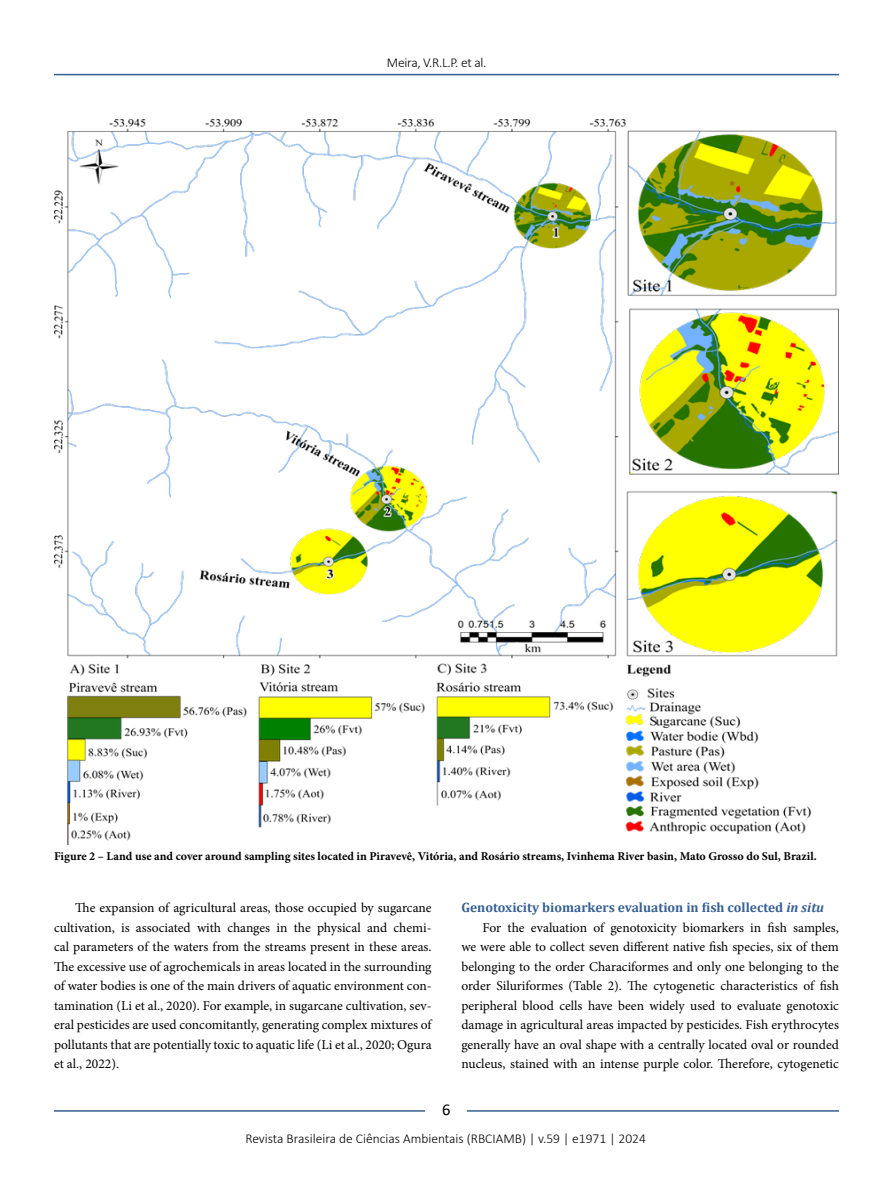
<style>
.page{position:relative;width:893px;height:1191px;background:#fff}
.page>*{position:absolute;margin:0;border:0;box-sizing:border-box;transform-origin:0 0}
.t1{font:16.5px "Calibri";color:#000}
.t2{font:13.5px/19.5px "Minion Pro";color:#000;text-align:justify}
.t3{font:300 13.5px "Calibri";color:#000}
.t4{font:700 13.5px "Cambria";color:#365f92}
.t5{font:300 13.5px "Calibri";letter-spacing:-.02em;color:#000}
.t6{font:700 12px "Minion Pro";color:#000}
.s1{font-style:italic}
</style>
<div class="page">
<hr style="left:54px;top:74px;width:785px;height:1px;background:#365f92">
<hr style="left:54px;top:1110px;width:785px;height:1px;background:#365f92">
<div style="left:426px;top:1096px;width:41px;height:26px;background:#fff"></div>
<img style="left:54px;top:119px;width:785px;height:725px">
<p class="t5" style="left:387px;top:54px;width:101px">Meira, V.R.L.P. et al.</p>
<p class="t6" style="left:54px;top:847px;width:764px">Figure 2 – Land use and cover around sampling sites located in Piravevê, Vitória, and Rosário streams, Ivinhema River basin, Mato Grosso do Sul, Brazil.</p>
<p class="t2" style="left:54px;top:898px;width:379px;text-indent:21px">The expansion of agricultural areas, those occupied by sugarcane cultivation, is associated with changes in the physical and chemi&shy;cal parameters of the waters from the streams present in these areas.<br>The excessive use of agrochemicals in areas located in the surrounding of water bodies is one of the main drivers of aquatic environment con&shy;tamination (Li et al., 2020). For example, in sugarcane cultivation, sev&shy;eral pesticides are used concomitantly, generating complex mixtures of pollutants that are potentially toxic to aquatic life (Li et al., 2020; Ogura et al., 2022).</p>
<p class="t4" style="left:461px;top:898px;width:364px">Genotoxicity biomarkers evaluation in fish collected <span class="s1">in situ</span></p>
<p class="t2" style="left:461px;top:917px;width:379px;text-indent:21px">For the evaluation of genotoxicity biomarkers in fish samples, we were able to collect seven different native fish species, six of them belonging to the order Characiformes and only one belonging to the order Siluriformes (Table 2). The cytogenetic characteristics of fish peripheral blood cells have been widely used to evaluate genotoxic damage in agricultural areas impacted by pesticides. Fish erythrocytes generally have an oval shape with a centrally located oval or rounded nucleus, stained with an intense purple color. Therefore, cytogenetic</p>
<p class="t1" style="left:442px;top:1098px;width:10px">6</p>
<p class="t3" style="left:245px;top:1129px;width:402px">Revista Brasileira de Ciências Ambientais (RBCIAMB) | v.59 | e1971 | 2024</p>
</div>
